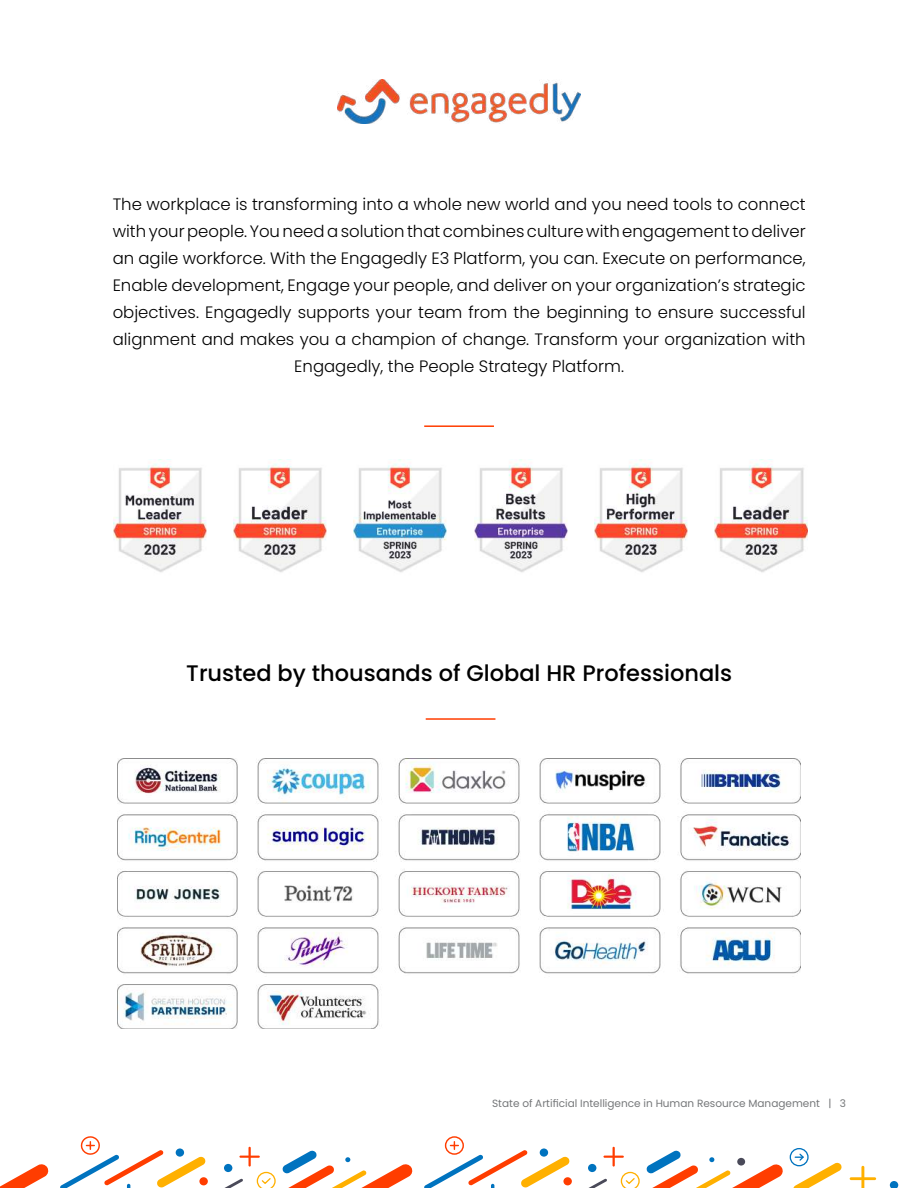
<style>
.page{position:relative;width:918px;height:1188px;background:#fff}
.page>*{position:absolute;margin:0;border:0;box-sizing:border-box;transform-origin:0 0}
.t1{font:500 22.5px "Poppins";color:#000}
.t2{font:300 16.5px/27px "Poppins";color:#000;text-align:center}
.t3{font:10.5px "Poppins";color:#757779}
</style>
<div class="page">
<div style="left:445px;top:1136px;width:19px;height:19px;border:1px solid #ff3d00;border-radius:50%"></div>
<svg style="left:890px;top:1181px;width:8px;height:7px"></svg>
<svg style="left:646px;top:1150px;width:137px;height:38px"></svg>
<svg style="left:793px;top:1152px;width:49px;height:36px"></svg>
<div style="left:790px;top:1148px;width:19px;height:18px;border:1px solid #0073bf;border-radius:50%"></div>
<svg style="left:850px;top:1166px;width:26px;height:22px"></svg>
<svg style="left:424px;top:1142px;width:216px;height:46px"></svg>
<svg style="left:0;top:1164px;width:49px;height:24px"></svg>
<svg style="left:282px;top:1150px;width:131px;height:38px"></svg>
<svg style="left:60px;top:1136px;width:216px;height:52px"></svg>
<img style="left:338px;top:80px;width:243px;height:43px">
<hr style="left:426px;top:718px;width:69px;height:2px;background:#ff3d00">
<hr style="left:424px;top:425px;width:70px;height:2px;background:#ff3d00">
<img style="left:118px;top:759px;width:682px;height:269px">
<img style="left:595px;top:460px;width:93px;height:112px">
<img style="left:354px;top:460px;width:93px;height:112px">
<img style="left:113px;top:460px;width:93px;height:112px">
<img style="left:715px;top:460px;width:93px;height:112px">
<img style="left:474px;top:460px;width:93px;height:112px">
<img style="left:234px;top:460px;width:93px;height:112px">
<p class="t2" style="left:113px;top:191px;width:695px">The workplace is transforming into a whole new world and you need tools to connect with your people. You need a solution that combines culture with engagement to deliver an agile workforce. With the Engagedly E3 Platform, you can. Execute on performance, Enable development, Engage your people, and deliver on your organization’s strategic objectives. Engagedly supports your team from the beginning to ensure successful alignment and makes you a champion of change. Transform your organization with Engagedly, the People Strategy Platform.</p>
<h1 class="t1" style="left:186px;top:660px;width:547px">Trusted by thousands of Global HR Professionals</h1>
<p class="t3" style="left:492px;top:1097px;width:355px">State of Artificial Intelligence in Human Resource Management | 3</p>
</div>
